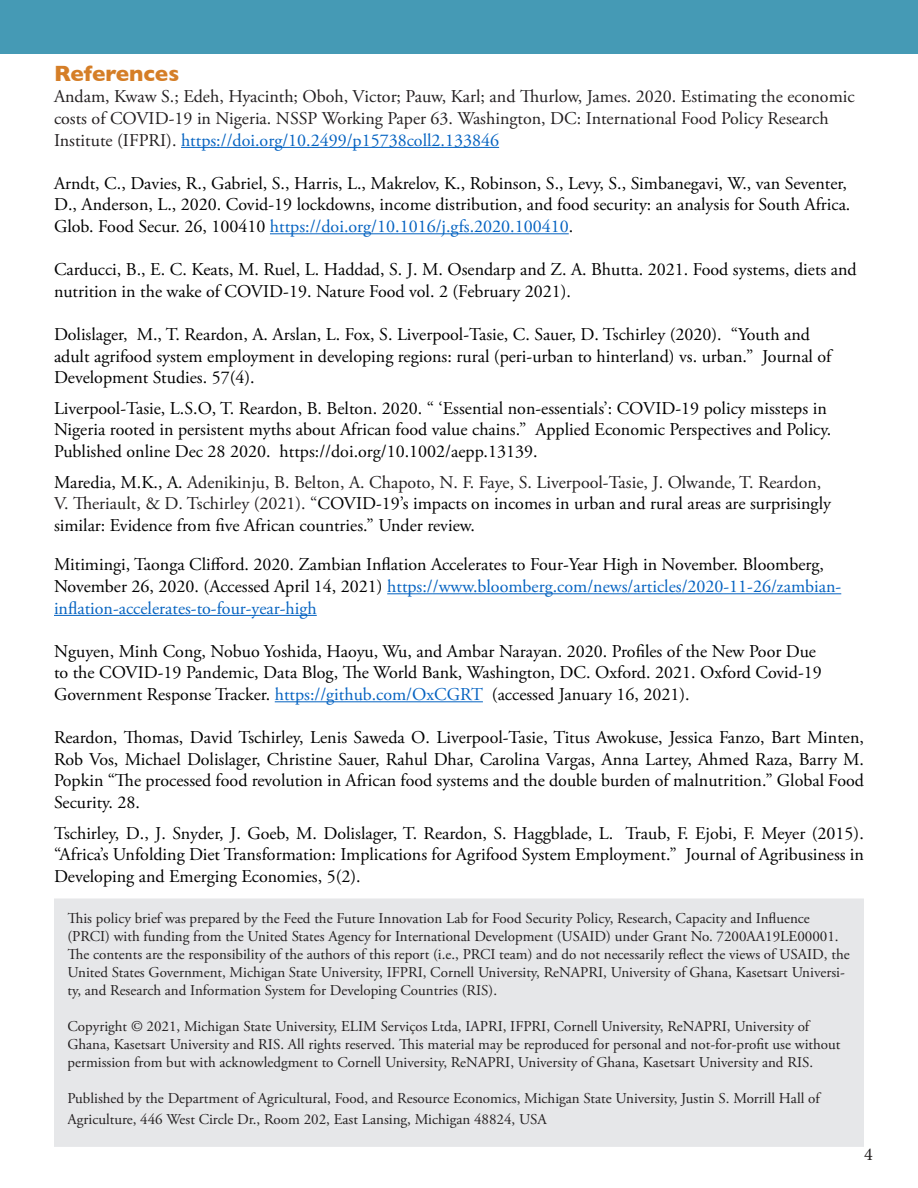
<style>
.page{position:relative;width:918px;height:1188px;background:#fff}
.page>*{position:absolute;margin:0;border:0;box-sizing:border-box;transform-origin:0 0}
.t1{font:700 22.5px "Gill Sans";color:#d57e27}
.annotation_text{font:18px/21.6px "Adobe Garamond Pro";color:#000}
.t2{font:18px/21.6px "Adobe Garamond Pro";color:#231f20}
.t3{font:18px "Minion Pro";color:#231f20}
.t4{font:15px/18px "Adobe Garamond Pro";color:#231f20}
.s1{color:#0563c1}
.s2{color:#231f20}
</style>
<div class="page">
<div style="left:61px;top:905px;width:796px;height:235px;background:#e6e7e9"></div>
<div style="left:54px;top:898px;width:810px;height:249px;border:14px solid #e6e7e9"></div>
<hr style="left:181px;top:147px;width:318px;height:1px;background:#0563c1">
<hr style="left:270px;top:233px;width:299px;height:1px;background:#0563c1">
<hr style="left:387px;top:593px;width:454px;height:1px;background:#0563c1">
<hr style="left:54px;top:615px;width:263px;height:1px;background:#0563c1">
<hr style="left:275px;top:701px;width:208px;height:1px;background:#0563c1">
<div style="left:0;top:0;width:918px;height:54px;background:#459ab5"></div>
<p class="t1" style="left:54px;top:55px;width:127px">References</p>
<p class="t2" style="left:54px;top:87px;width:802px">Andam, Kwaw S.; Edeh, Hyacinth; Oboh, Victor; Pauw, Karl; and Thurlow, James. 2020. Estimating the economic costs of COVID-19 in Nigeria. NSSP Working Paper 63. Washington, DC: International Food Policy Research<br>Institute (IFPRI). <span class="s1">https://doi.org/10.2499/p15738coll2.133846</span></p>
<p class="annotation_text" style="left:54px;top:173px;width:798px">Arndt, C., Davies, R., Gabriel, S., Harris, L., Makrelov, K., Robinson, S., Levy, S., Simbanegavi, W., van Seventer,<br>D., Anderson, L., 2020. Covid-19 lockdowns, income distribution, and food security: an analysis for South Africa.<br>Glob. Food Secur. 26, 100410 <span class="s1">https://doi.org/10.1016/j.gfs.2020.100410</span>.</p>
<p class="annotation_text" style="left:54px;top:259px;width:804px">Carducci, B., E. C. Keats, M. Ruel, L. Haddad, S. J. M. Osendarp and Z. A. Bhutta. 2021. Food systems, diets and nutrition in the wake of COVID-19. Nature Food vol. 2 (February 2021).</p>
<p class="annotation_text" style="left:54px;top:324px;width:779px">Dolislager, M., T. Reardon, A. Arslan, L. Fox, S. Liverpool-Tasie, C. Sauer, D. Tschirley (2020). “Youth and adult agrifood system employment in developing regions: rural (peri-urban to hinterland) vs. urban.” Journal of<br>Development Studies. 57(4).</p>
<p class="annotation_text" style="left:54px;top:398px;width:779px">Liverpool-Tasie, L.S.O, T. Reardon, B. Belton. 2020. “ ‘Essential non-essentials’: COVID-19 policy missteps in<br>Nigeria rooted in persistent myths about African food value chains.” Applied Economic Perspectives and Policy.<br>Published online Dec 28 2020. https://doi.org/10.1002/aepp.13139.</p>
<p class="annotation_text" style="left:54px;top:472px;width:779px">Maredia, M.K., A. <span class="s2">Adenikinju, B. Belton, A. Chapoto, N. F. Faye, S. Liverpool-Tasie, J. Olwande, T. Reardon,<br>V. Theriault, &amp; D. Tschirley (2021). “</span>COVID-19’s impacts on incomes in urban and rural areas are surprisingly similar: Evidence from five African countries.” Under review.</p>
<p class="annotation_text" style="left:54px;top:555px;width:789px">Mitimingi, Taonga Clifford. 2020. Zambian Inflation Accelerates to Four-Year High in November. Bloomberg,<br>November 26, 2020. (Accessed April 14, 2021) <span class="s1">https://www.bloomberg.com/news/articles/2020-11-26/zambian&shy;inflation-accelerates-to-four-year-high</span></p>
<p class="annotation_text" style="left:54px;top:641px;width:769px">Nguyen, Minh Cong, Nobuo Yoshida, Haoyu, Wu, and Ambar Narayan. 2020. Profiles of the New Poor Due to the COVID-19 Pandemic, Data Blog, The World Bank, Washington, DC. Oxford. 2021. Oxford Covid-19<br>Government Response Tracker. <span class="s1">https://github.com/OxCGRT</span> (accessed January 16, 2021).</p>
<p class="annotation_text" style="left:54px;top:727px;width:812px;text-align:justify">Reardon, Thomas, David Tschirley, Lenis Saweda O. Liverpool-Tasie, Titus Awokuse, Jessica Fanzo, Bart Minten, Rob Vos, Michael Dolislager, Christine Sauer, Rahul Dhar, Carolina Vargas, Anna Lartey, Ahmed Raza, Barry M.<br>Popkin “The processed food revolution in African food systems and the double burden of malnutrition.” Global Food Security. 28.</p>
<p class="annotation_text" style="left:54px;top:823px;width:812px;text-align:justify">Tschirley, D., J. Snyder, J. Goeb, M. Dolislager, T. Reardon, S. Haggblade, L. Traub, F. Ejobi, F. Meyer (2015). “Africa’s Unfolding Diet Transformation: Implications for Agrifood System Employment.” Journal of Agribusiness in Developing and Emerging Economies, 5(2).</p>
<p class="t4" style="left:68px;top:910px;width:784px">This policy brief was prepared by the Feed the Future Innovation Lab for Food Security Policy, Research, Capacity and Influence (PRCI) with funding from the United States Agency for International Development (USAID) under Grant No. 7200AA19LE00001.<br>The contents are the responsibility of the authors of this report (i.e., PRCI team) and do not necessarily reflect the views of USAID, the United States Government, Michigan State University, IFPRI, Cornell University, ReNAPRI, University of Ghana, Kasetsart Universi&shy;ty, and Research and Information System for Developing Countries (RIS).</p>
<p class="t4" style="left:68px;top:1018px;width:774px">Copyright © 2021, Michigan State University, ELIM Serviços Ltda, IAPRI, IFPRI, Cornell University, ReNAPRI, University of<br>Ghana, Kasetsart University and RIS. All rights reserved. This material may be reproduced for personal and not-for-profit use without permission from but with acknowledgment to Cornell University, ReNAPRI, University of Ghana, Kasetsart University and RIS.</p>
<p class="t4" style="left:68px;top:1088px;width:754px;line-height:21.6px">Published by the Department of Agricultural, Food, and Resource Economics, Michigan State University, Justin S. Morrill Hall of<br>Agriculture, 446 West Circle Dr., Room 202, East Lansing, Michigan 48824, USA</p>
<p class="t3" style="left:864px;top:1142px;width:10px">4</p>
</div>
